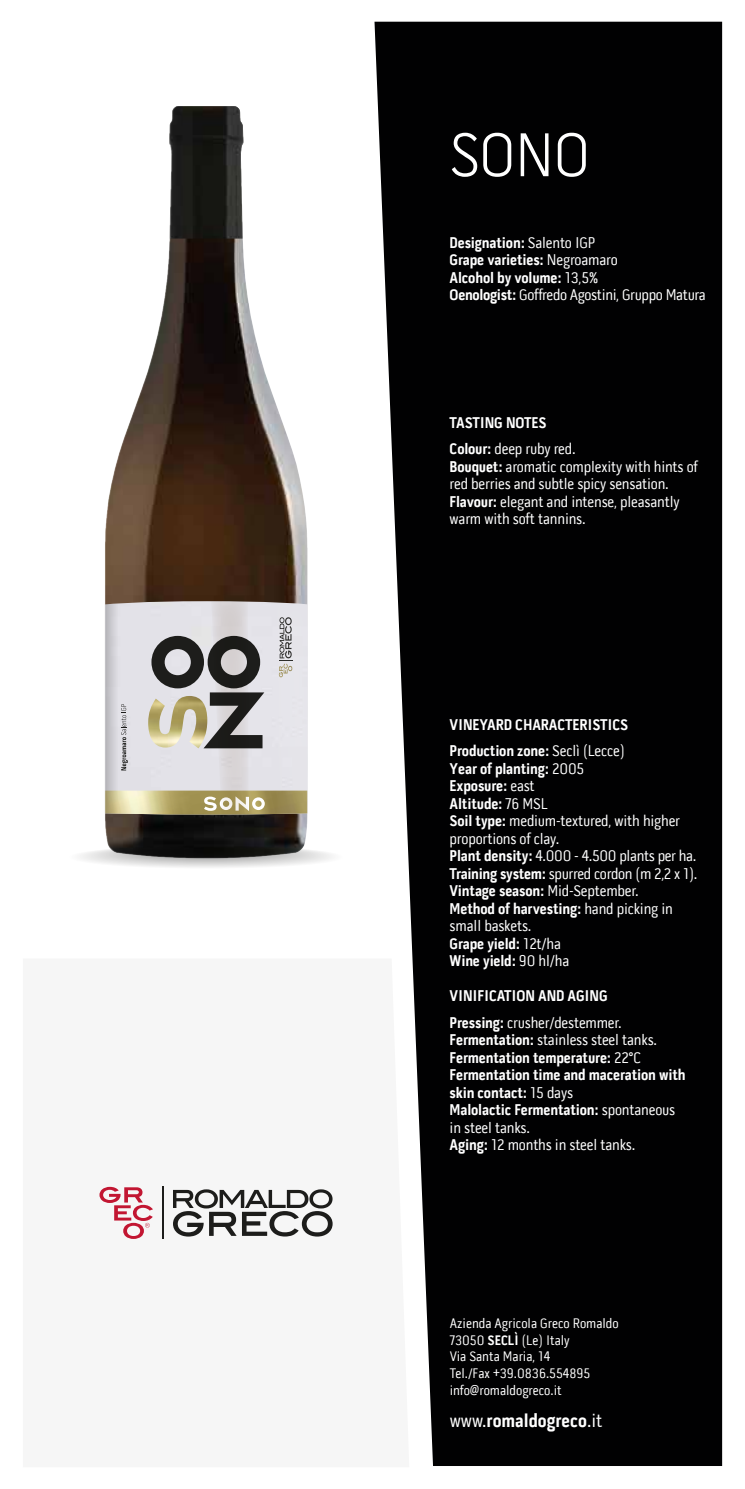
<style>
.page{position:relative;width:745px;height:1489px;background:#fff}
.page>*{position:absolute;margin:0;border:0;box-sizing:border-box;transform-origin:0 0}
.t1{font:300 63px "Pill Gothic 300 mg";color:#fff}
.t2{font:700 19.25px "Pill Gothic 300 mg";color:#fff}
.t3{font:700 15.75px/17.5px "Pill Gothic 300 mg";letter-spacing:-.01em;color:#fff}
.t4{font:15.75px/17.5px "Pill Gothic 300 mg";letter-spacing:-.01em;color:#fff}
.t5{font:14px/16.8px "Pill Gothic 300 mg";color:#fff}
.s1{font-weight:400}
.s2{font-weight:700}
</style>
<div class="page">
<div style="left:374px;top:22px;width:347px;height:1443px;background:#010102"></div>
<div style="left:128px;top:958px;width:281px;height:507px;background:#f6f6f6"></div>
<svg style="left:99px;top:1186px;width:54px;height:52px"></svg>
<hr style="left:162px;top:1186px;width:1px;height:52px;background:#1d1d1b">
<svg style="left:173px;top:1189px;width:159px;height:47px"></svg>
<img style="left:105px;top:131px;width:202px;height:717px">
<img style="left:169px;top:106px;width:74px;height:132px">
<div style="left:118px;top:601px;width:154px;height:189px;background:#e3e2e8"></div>
<img style="left:118px;top:790px;width:154px;height:24px">
<img style="left:148px;top:696px;width:3px;height:52px">
<svg style="left:121px;top:704px;width:7px;height:66px"></svg>
<svg style="left:105px;top:601px;width:13px;height:213px;background:#c8c5c4"></svg>
<svg style="left:272px;top:601px;width:35px;height:213px;background:#d6d3d1"></svg>
<svg style="left:151px;top:601px;width:113px;height:213px;background:#afaca4"></svg>
<div style="left:73px;top:845px;width:266px;height:23px;background:#fbfbfb;border-radius:50%"></div>
<svg style="left:74px;top:845px;width:264px;height:22px"></svg>
<div style="left:81px;top:846px;width:250px;height:21px;background:#f4f4f4;border-radius:50%"></div>
<svg style="left:88px;top:846px;width:236px;height:20px"></svg>
<div style="left:96px;top:846px;width:220px;height:19px;background:#e7e7e6;border-radius:50%"></div>
<svg style="left:103px;top:846px;width:206px;height:18px"></svg>
<svg style="left:111px;top:846px;width:190px;height:17px"></svg>
<svg style="left:118px;top:846px;width:176px;height:16px"></svg>
<svg style="left:126px;top:846px;width:160px;height:15px"></svg>
<svg style="left:129px;top:846px;width:154px;height:14px"></svg>
<svg style="left:131px;top:847px;width:150px;height:13px"></svg>
<svg style="left:133px;top:847px;width:146px;height:13px"></svg>
<svg style="left:133px;top:847px;width:146px;height:12px"></svg>
<svg style="left:134px;top:847px;width:144px;height:12px"></svg>
<svg style="left:135px;top:847px;width:142px;height:12px"></svg>
<svg style="left:136px;top:847px;width:140px;height:12px"></svg>
<svg style="left:137px;top:847px;width:138px;height:12px"></svg>
<svg style="left:138px;top:847px;width:136px;height:12px"></svg>
<svg style="left:139px;top:847px;width:134px;height:12px"></svg>
<svg style="left:140px;top:847px;width:132px;height:12px"></svg>
<svg style="left:141px;top:847px;width:130px;height:12px"></svg>
<svg style="left:141px;top:847px;width:130px;height:11px"></svg>
<svg style="left:142px;top:847px;width:128px;height:11px"></svg>
<div style="left:143px;top:847px;width:126px;height:11px;background:#11120f;border-radius:50%"></div>
<div style="left:149px;top:847px;width:114px;height:10px;background:#0c0c0b;border-radius:50%"></div>
<h1 class="t1" style="left:449px;top:118px;width:141px">SONO</h1>
<p class="t3" style="left:449px;top:234px;width:257px">Designation: <span class="s1">Salento IGP<br></span>Grape varieties: <span class="s1">Negroamaro<br></span>Alcohol by volume: <span class="s1">13,5%<br></span>Oenologist: <span class="s1">Goffredo Agostini, Gruppo Matura</span></p>
<p class="t3" style="left:449px;top:409px;width:127px;line-height:26.2px">TASTING NOTES<br>Colour: <span class="s1">deep ruby red.</span></p>
<p class="t4" style="left:449px;top:457px;width:249px"><span class="s2">Bouquet:</span> aromatic complexity with hints of red berries and subtle spicy sensation.<br><span class="s2">Flavour:</span> elegant and intense, pleasantly warm with soft tannins.</p>
<p class="t3" style="left:449px;top:711px;width:180px;line-height:26.2px">VINEYARD CHARACTERISTICS<br>Production zone: <span class="s1">Seclì (Lecce)</span></p>
<p class="t4" style="left:449px;top:759px;width:249px"><span class="s2">Year of planting:</span> 2005<br><span class="s2">Exposure:</span> east<br><span class="s2">Altitude:</span> 76 MSL<br><span class="s2">Soil type:</span> medium-textured, with higher proportions of clay.<br><span class="s2">Plant density:</span> 4.000 - 4.500 plants per ha.<br><span class="s2">Training system:</span> spurred cordon (m 2,2 x 1).<br><span class="s2">Vintage season:</span> Mid-September.<br><span class="s2">Method of harvesting:</span> hand picking in small baskets.<br><span class="s2">Grape yield:</span> 12t/ha<br><span class="s2">Wine yield:</span> 90 hl/ha</p>
<p class="t3" style="left:449px;top:982px;width:173px;line-height:26.2px">VINIFICATION AND AGING<br>Pressing: <span class="s1">crusher/destemmer.</span></p>
<p class="t3" style="left:449px;top:1031px;width:237px">Fermentation: <span class="s1">stainless steel tanks.<br></span>Fermentation temperature: <span class="s1">22°C<br></span>Fermentation time and maceration with skin contact: <span class="s1">15 days<br></span>Malolactic Fermentation: <span class="s1">spontaneous in steel tanks.<br></span>Aging: <span class="s1">12 months in steel tanks.</span></p>
<p class="t5" style="left:449px;top:1314px;width:170px">Azienda Agricola Greco Romaldo<br>73050 <span class="s2">SECLÌ</span> (Le) Italy<br>Via Santa Maria, 14<br>Tel./Fax +39.0836.554895 info@romaldogreco.it</p>
<p class="t2" style="left:449px;top:1408px;width:154px"><span class="s1">www.</span>romaldogreco<span class="s1">.it</span></p>
</div>
